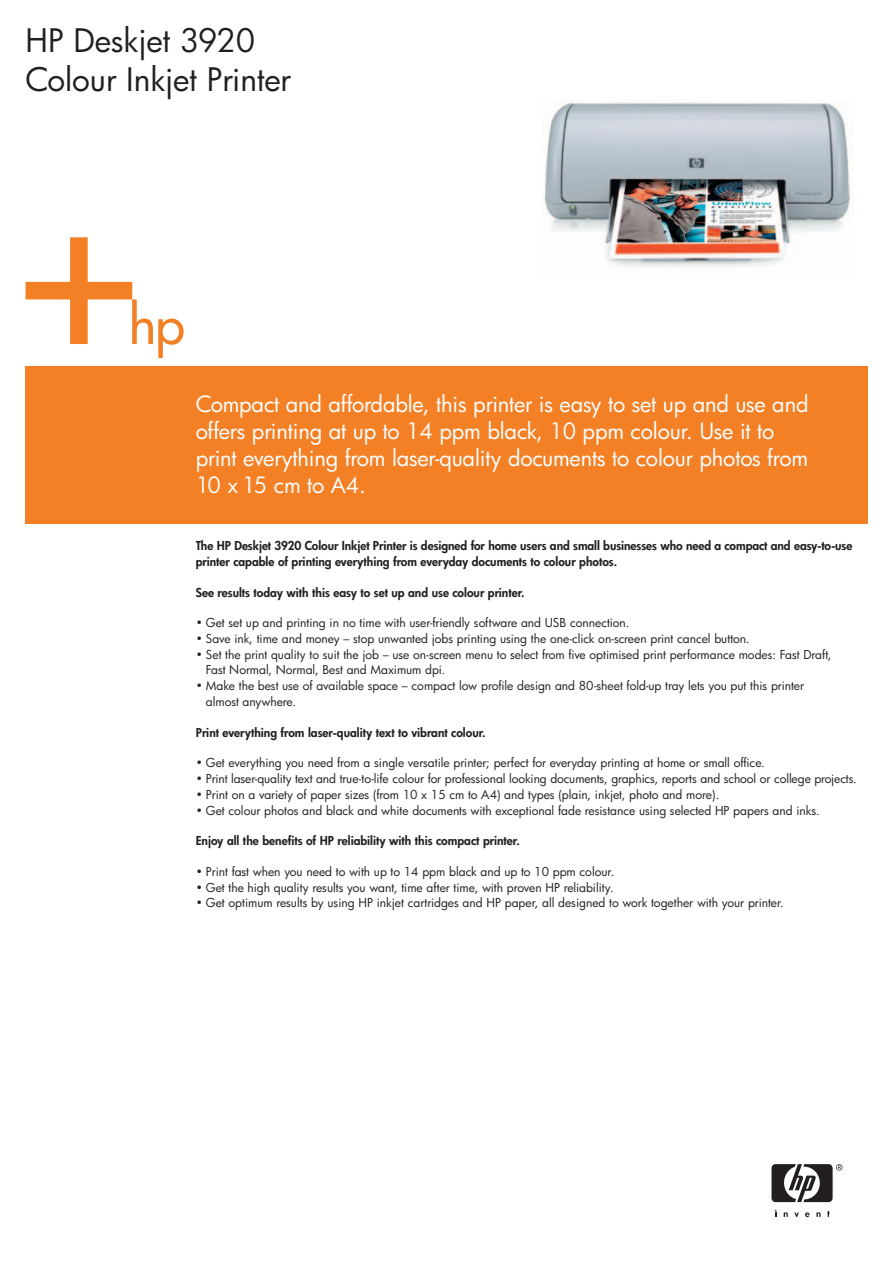
<style>
.page{position:relative;width:893px;height:1262px;background:#fff}
.page>*{position:absolute;margin:0;border:0;box-sizing:border-box;transform-origin:0 0}
.t1{font:31.5px/39px "Futura";color:#231f20}
.t2{font:21.75px/27px "Futura";letter-spacing:-.005em;color:#fff}
.t3{font:12px/15.8px "Futura";color:#231f20}
.t4{font:800 12px/15.8px "Futura";color:#231f20}
</style>
<div class="page">
<div style="left:26px;top:366px;width:841px;height:157px;background:#f48026"></div>
<img style="left:544px;top:99px;width:307px;height:169px">
<svg style="left:794px;top:1212px;width:5px;height:4px"></svg>
<svg style="left:783px;top:1212px;width:4px;height:4px"></svg>
<svg style="left:816px;top:1212px;width:4px;height:4px"></svg>
<svg style="left:805px;top:1212px;width:4px;height:5px"></svg>
<svg style="left:771px;top:1164px;width:71px;height:38px"></svg>
<svg style="left:26px;top:237px;width:158px;height:121px"></svg>
<h1 class="t1" style="left:26px;top:23px;width:267px">HP Deskjet 3920<br>Colour Inkjet Printer</h1>
<h2 class="t2" style="left:196px;top:393px;width:614px">Compact and affordable, this printer is easy to set up and use and offers printing at up to 14 ppm black, 10 ppm colour. Use it to print everything from laser-quality documents to colour photos from 10 x 15 cm to A4.</h2>
<p class="t4" style="left:196px;top:539px;width:658px">The HP Deskjet 3920 Colour Inkjet Printer is designed for home users and small businesses who need a compact and easy-to-use printer capable of printing everything from everyday documents to colour photos.</p>
<p class="t4" style="left:196px;top:585px;width:330px">See results today with this easy to set up and use colour printer.</p>
<p class="t3" style="left:196px;top:616px;width:435px">• Get set up and printing in no time with user-friendly software and USB connection.</p>
<p class="t3" style="left:196px;top:631px;width:555px">• Save ink, time and money – stop unwanted jobs printing using the one-click on-screen print cancel button.</p>
<p class="t3" style="left:206px;top:647px;width:627px;text-indent:-10px">• Set the print quality to suit the job – use on-screen menu to select from five optimised print performance modes: Fast Draft,<br>Fast Normal, Normal, Best and Maximum dpi.</p>
<p class="t3" style="left:206px;top:679px;width:599px;text-indent:-10px">• Make the best use of available space – compact low profile design and 80-sheet fold-up tray lets you put this printer almost anywhere.</p>
<p class="t4" style="left:196px;top:725px;width:291px">Print everything from laser-quality text to vibrant colour.</p>
<p class="t3" style="left:196px;top:756px;width:570px">• Get everything you need from a single versatile printer; perfect for everyday printing at home or small office.</p>
<p class="t3" style="left:196px;top:771px;width:662px">• Print laser-quality text and true-to-life colour for professional looking documents, graphics, reports and school or college projects.</p>
<p class="t3" style="left:196px;top:787px;width:525px">• Print on a variety of paper sizes (from 10 x 15 cm to A4) and types (plain, inkjet, photo and more).</p>
<p class="t3" style="left:196px;top:803px;width:625px">• Get colour photos and black and white documents with exceptional fade resistance using selected HP papers and inks.</p>
<p class="t4" style="left:196px;top:833px;width:325px">Enjoy all the benefits of HP reliability with this compact printer.</p>
<p class="t3" style="left:196px;top:864px;width:420px">• Print fast when you need to with up to 14 ppm black and up to 10 ppm colour.</p>
<p class="t3" style="left:196px;top:880px;width:419px">• Get the high quality results you want, time after time, with proven HP reliability.</p>
<p class="t3" style="left:196px;top:896px;width:589px">• Get optimum results by using HP inkjet cartridges and HP paper, all designed to work together with your printer.</p>
</div>
